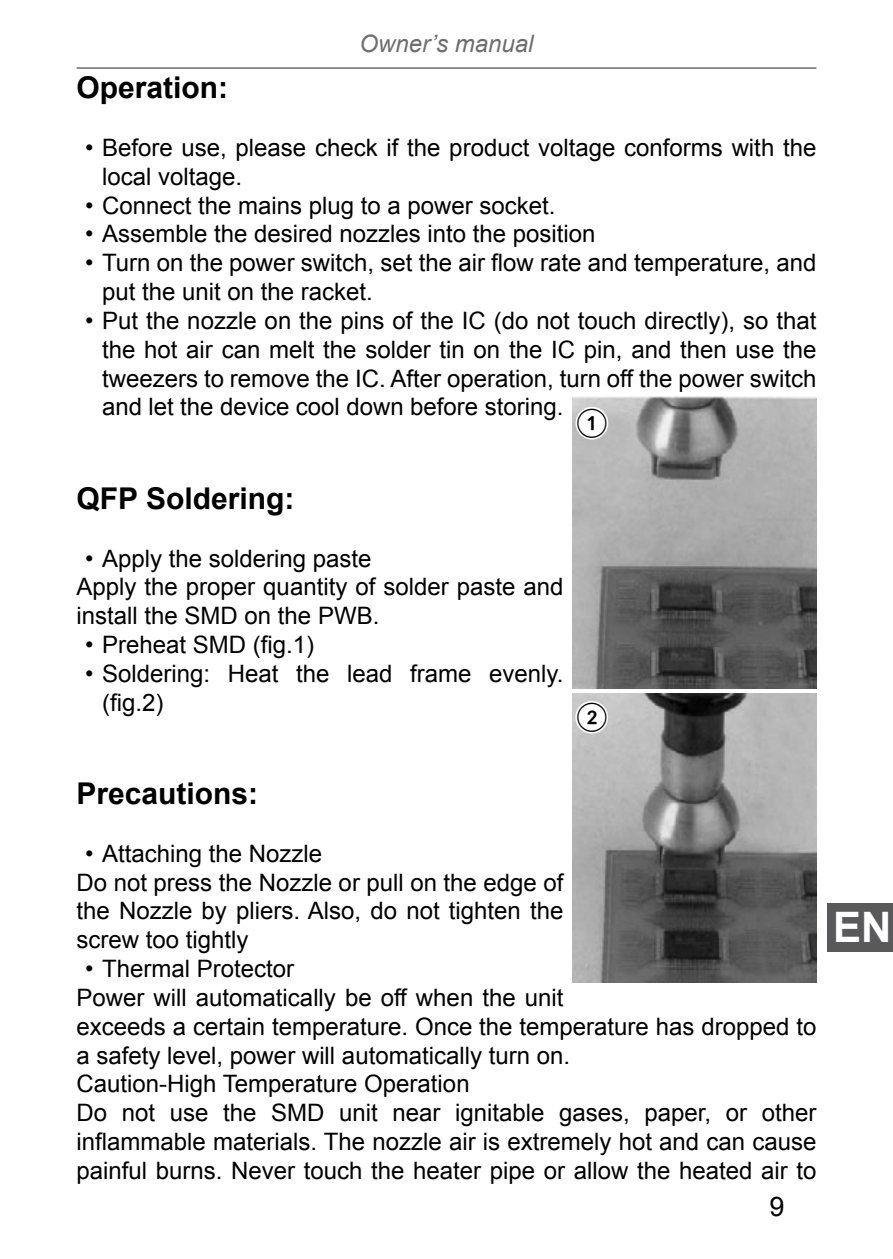
<style>
.page{position:relative;width:893px;height:1259px;background:#fff}
.page>*{position:absolute;margin:0;border:0;box-sizing:border-box;transform-origin:0 0}
.t1{font:700 42px "Arial";color:#fff}
.t2{font:700 30px "Arial";color:#000}
.t3{font:30px "Carlito";color:#000}
.t4{font:27px "Arial";color:#000}
.t5{font:24px/28.8px "Arial";color:#000}
.t6{font:italic 24px "Arial";color:#6d6e70}
</style>
<div class="page">
<div style="left:827px;top:903px;width:66px;height:48px;background:#59595b"></div>
<hr style="left:77px;top:67px;width:739px;height:2px;background:#6d6e70">
<svg style="left:354px;top:67px;width:188px;height:2px"></svg>
<img style="left:572px;top:396px;width:244px;height:293px">
<div style="left:576px;top:407px;width:32px;height:32px;background:#fff;border-radius:50%"></div>
<img style="left:572px;top:693px;width:244px;height:289px">
<div style="left:575px;top:701px;width:33px;height:32px;background:#fff;border-radius:50%"></div>
<p class="t6" style="left:360px;top:28px;width:175px">Owner’s manual</p>
<p class="t2" style="left:77px;top:68px;width:153px">Operation:</p>
<p class="t5" style="left:102px;top:133px;width:716px;text-indent:-17px">• Before use, please check if the product voltage conforms with the local voltage.</p>
<p class="t5" style="left:85px;top:191px;width:472px">• Connect the mains plug to a power socket.</p>
<p class="t5" style="left:85px;top:220px;width:512px">• Assemble the desired nozzles into the position</p>
<p class="t5" style="left:102px;top:249px;width:716px;text-indent:-17px">• Turn on the power switch, set the air flow rate and temperature, and put the unit on the racket.</p>
<p class="t5" style="left:102px;top:306px;width:716px;text-align:justify;text-indent:-17px">• Put the nozzle on the pins of the IC (do not touch directly), so that the hot air can melt the solder tin on the IC pin, and then use the tweezers to remove the IC. After operation, turn off the power switch and let the device cool down before storing.</p>
<p class="t3" style="left:572px;top:402px;width:41px">①</p>
<p class="t2" style="left:77px;top:478px;width:219px">QFP Soldering:</p>
<p class="t5" style="left:77px;top:544px;width:488px;text-indent:8px">• Apply the soldering paste<br>Apply the proper quantity of solder paste and install the SMD on the PWB.</p>
<p class="t5" style="left:85px;top:630px;width:231px">• Preheat SMD (fig.1)</p>
<p class="t5" style="left:102px;top:659px;width:463px;text-indent:-17px">• Soldering: Heat the lead frame evenly. (fig.2)</p>
<p class="t3" style="left:572px;top:696px;width:41px">②</p>
<p class="t2" style="left:77px;top:773px;width:183px">Precautions:</p>
<p class="t5" style="left:77px;top:839px;width:488px;text-indent:8px">• Attaching the Nozzle<br>Do not press the Nozzle or pull on the edge of the Nozzle by pliers. Also, do not tighten the screw too tightly</p>
<p class="t5" style="left:77px;top:954px;width:741px;text-indent:9px">• Thermal Protector<br>Power will automatically be off when the unit<br>exceeds a certain temperature. Once the temperature has dropped to a safety level, power will automatically turn on.<br>Caution-High Temperature Operation<br>Do not use the SMD unit near ignitable gases, paper, or other inflammable materials. The nozzle air is extremely hot and can cause painful burns. Never touch the heater pipe or allow the heated air to</p>
<p class="t4" style="left:769px;top:1189px;width:17px">9</p>
<h1 class="t1" style="left:833px;top:899px;width:60px">EN</h1>
</div>
